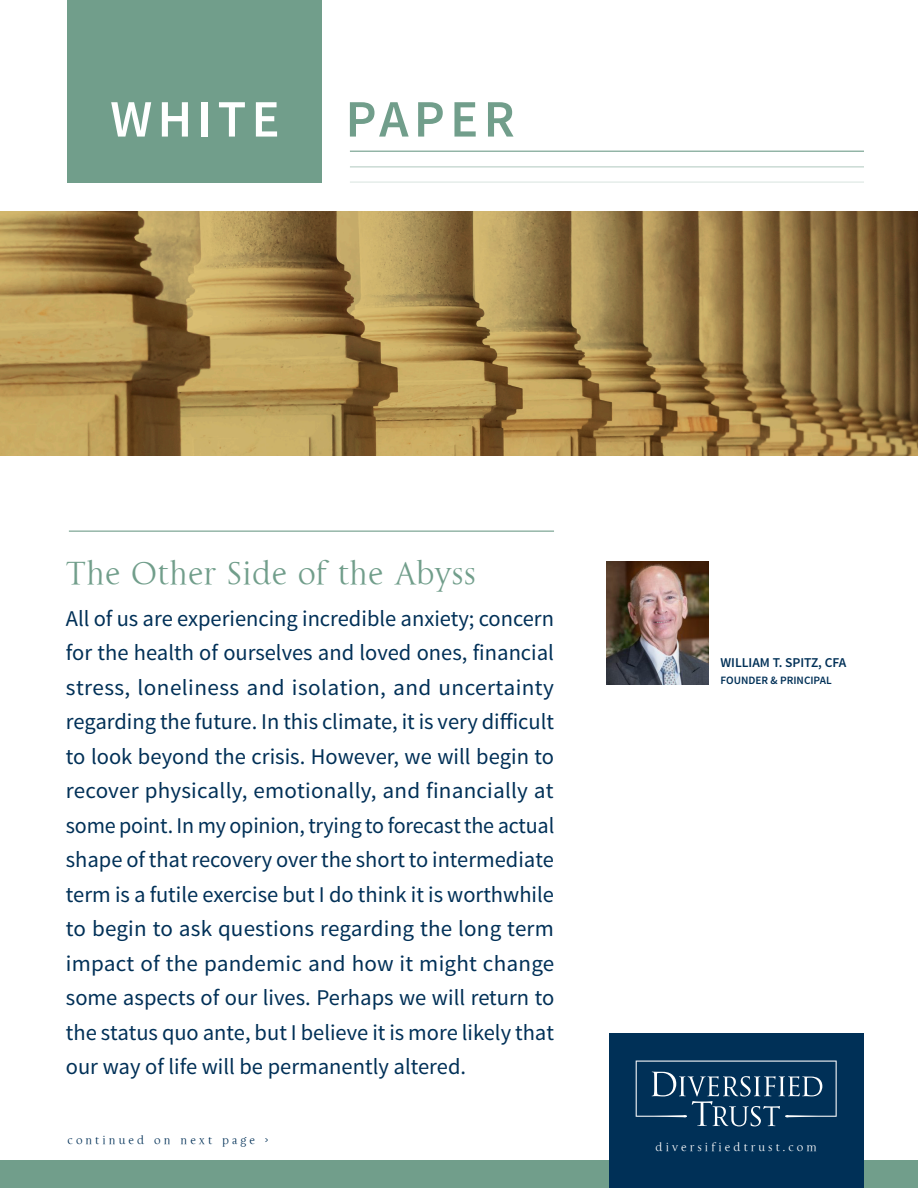
<style>
.page{position:relative;width:918px;height:1188px;background:#fff}
.page>*{position:absolute;margin:0;border:0;box-sizing:border-box;transform-origin:0 0}
.t1{font:600 52.5px "Source Sans Pro";letter-spacing:.1em;color:#fff}
.t2{font:600 52.5px "Source Sans Pro";letter-spacing:.1em;color:#719e8b}
.Article_Header{font:33px "La Gioconda OSTT";color:#719e8b}
.Body_Page1{font:22.5px/34.5px "Source Sans Pro";color:#003057;text-align:justify}
.t3{font:600 13.5px "Source Sans Pro";color:#003057}
.t4{font:12px "La Gioconda OSTT";letter-spacing:.25em;color:#003057}
.t5{font:12px "La Gioconda OSTT";letter-spacing:.25em;color:#fff}
.t6{font:600 11.25px "Source Sans Pro";color:#003057}
</style>
<div class="page">
<svg style="left:0;top:212px;width:918px;height:244px;background:#9f8048"></svg>
<hr style="left:69px;top:531px;width:485px;height:1px;background:#719e8b">
<div style="left:0;top:1161px;width:918px;height:27px;background:#719e8b"></div>
<div style="left:68px;top:0;width:254px;height:183px;background:#719e8b"></div>
<hr style="left:350px;top:151px;width:514px;height:1px;background:#719e8b">
<hr style="left:350px;top:166px;width:514px;height:1px;background:#719e8b">
<hr style="left:350px;top:182px;width:514px;height:1px;background:#719e8b">
<img style="left:607px;top:562px;width:101px;height:122px">
<div style="left:609px;top:1034px;width:255px;height:154px;background:#003057"></div>
<svg style="left:636px;top:1061px;width:201px;height:65px"></svg>
<p class="t1" style="left:110px;top:86px;width:171px">WHITE</p>
<p class="t2" style="left:346px;top:86px;width:171px">PAPER</p>
<p class="Article_Header" style="left:66px;top:554px;width:412px">The Other Side of the Abyss</p>
<p class="Body_Page1" style="left:66px;top:601px;width:490px">All of us are experiencing incredible anxiety; concern for the health of ourselves and loved ones, financial stress, loneliness and isolation, and uncertainty regarding the future. In this climate, it is very difficult to look beyond the crisis. However, we will begin to recover physically, emotionally, and financially at some point. In my opinion, trying to forecast the actual shape of that recovery over the short to intermediate term is a futile exercise but I do think it is worthwhile to begin to ask questions regarding the long term impact of the pandemic and how it might change some aspects of our lives. Perhaps we will return to the status quo ante, but I believe it is more likely that our way of life will be permanently altered.</p>
<p class="t4" style="left:68px;top:1133px;width:202px">continued on next page &gt;</p>
<p class="t3" style="left:720px;top:654px;width:127px">WILLIAM T. SPITZ, CFA</p>
<p class="t6" style="left:720px;top:673px;width:113px">FOUNDER &amp; PRINCIPAL</p>
<p class="t5" style="left:656px;top:1140px;width:163px">diversifiedtrust.com</p>
</div>
